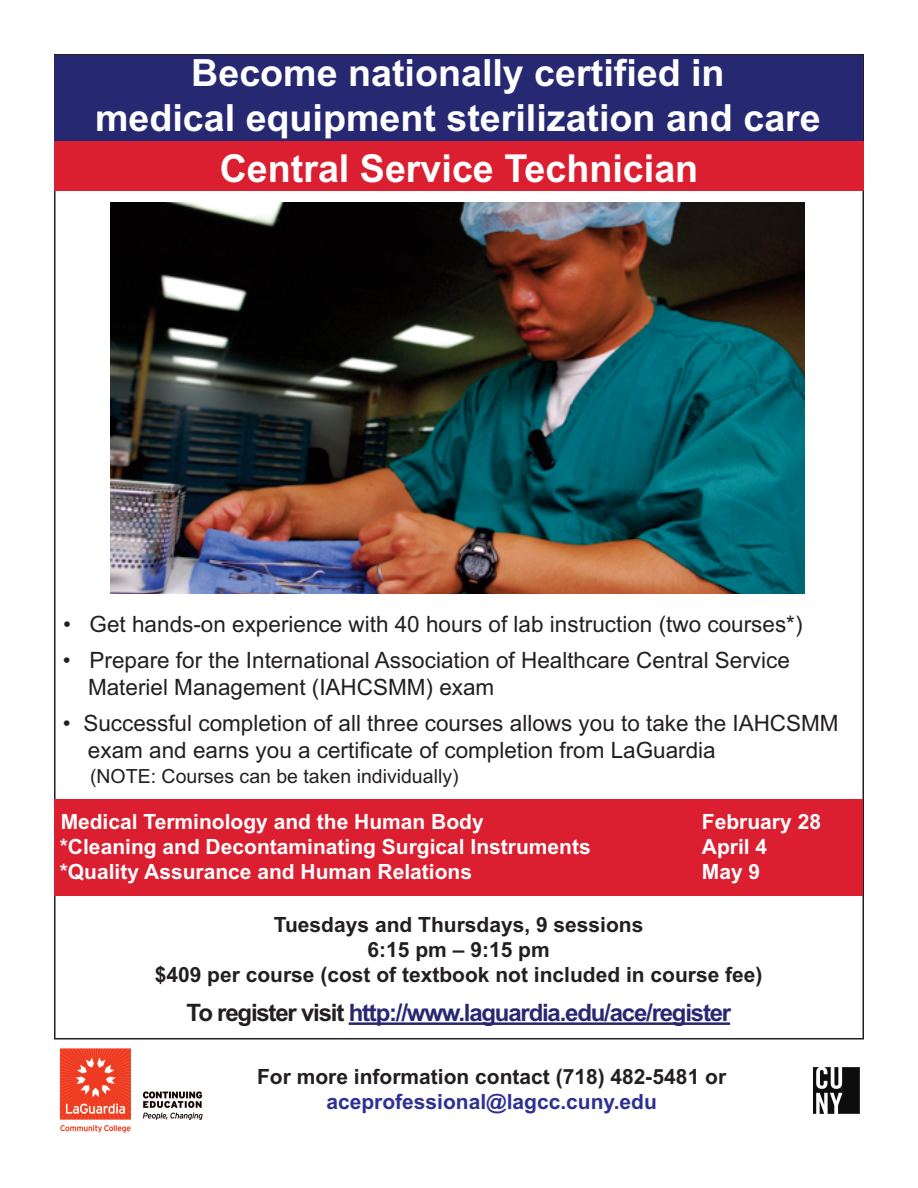
<style>
.page{position:relative;width:918px;height:1188px;background:#fff}
.page>*{position:absolute;margin:0;border:0;box-sizing:border-box;transform-origin:0 0}
.t1{font:700 38.55px "Arial";color:#fff}
.t2{font:700 37.5px/45px "Arial";color:#fff;text-align:center}
.t3{font:700 24px "Arial";letter-spacing:-.05em;color:#272872}
.t4{font:22.5px/27px "Arial";color:#231f20}
.t5{font:700 21px/25.2px "Arial";color:#231f20;text-align:center}
.t6{font:700 21px "Arial";color:#fff}
.t7{font:700 21px "Arial";color:#2e3092}
.t8{font:19.5px "Arial";color:#231f20}
.s1{color:#231f20}
</style>
<div class="page">
<div style="left:54px;top:56px;width:808px;height:86px;background:#272872"></div>
<div style="left:54px;top:141px;width:810px;height:49px;background:#db1e30"></div>
<div style="left:54px;top:799px;width:808px;height:97px;background:#db1e30"></div>
<img style="left:59px;top:1048px;width:144px;height:85px">
<img style="left:814px;top:1068px;width:46px;height:46px">
<img style="left:110px;top:202px;width:694px;height:391px">
<hr style="left:349px;top:1022px;width:381px;height:3px;background:#272872">
<h2 class="t2" style="left:95px;top:51px;width:727px">Become nationally certified in<br>medical equipment sterilization and care</h2>
<h1 class="t1" style="left:220px;top:146px;width:480px">Central Service Technician</h1>
<p class="t4" style="left:63px;top:611px;width:741px">• Get hands-on experience with 40 hours of lab instruction (two courses*)</p>
<p class="t4" style="left:88px;top:647px;width:704px;text-indent:-25px">• Prepare for the International Association of Healthcare Central Service<br>Materiel Management (IAHCSMM) exam</p>
<p class="t4" style="left:88px;top:710px;width:752px;text-indent:-25px">• Successful completion of all three courses allows you to take the IAHCSMM exam and earns you a certificate of completion from LaGuardia</p>
<p class="t8" style="left:90px;top:765px;width:370px">(NOTE: Courses can be taken individually)</p>
<p class="t6" style="left:61px;top:809px;width:425px">Medical Terminology and the Human Body</p>
<p class="t6" style="left:702px;top:809px;width:121px">February 28</p>
<p class="t6" style="left:60px;top:834px;width:532px">*Cleaning and Decontaminating Surgical Instruments</p>
<p class="t6" style="left:702px;top:834px;width:67px">April 4</p>
<p class="t6" style="left:60px;top:860px;width:414px">*Quality Assurance and Human Relations</p>
<p class="t6" style="left:702px;top:860px;width:60px">May 9</p>
<p class="t5" style="left:155px;top:912px;width:609px">Tuesdays and Thursdays, 9 sessions<br>6:15 pm – 9:15 pm<br>$409 per course (cost of textbook not included in course fee)</p>
<p class="t3" style="left:187px;top:999px;width:546px"><span class="s1">To register visit</span> http://www.laguardia.edu/ace/register</p>
<p class="t5" style="left:257px;top:1064px;width:471px">For more information contact (718) 482-5481 or</p>
<p class="t7" style="left:326px;top:1090px;width:332px">aceprofessional@lagcc.cuny.edu</p>
</div>
